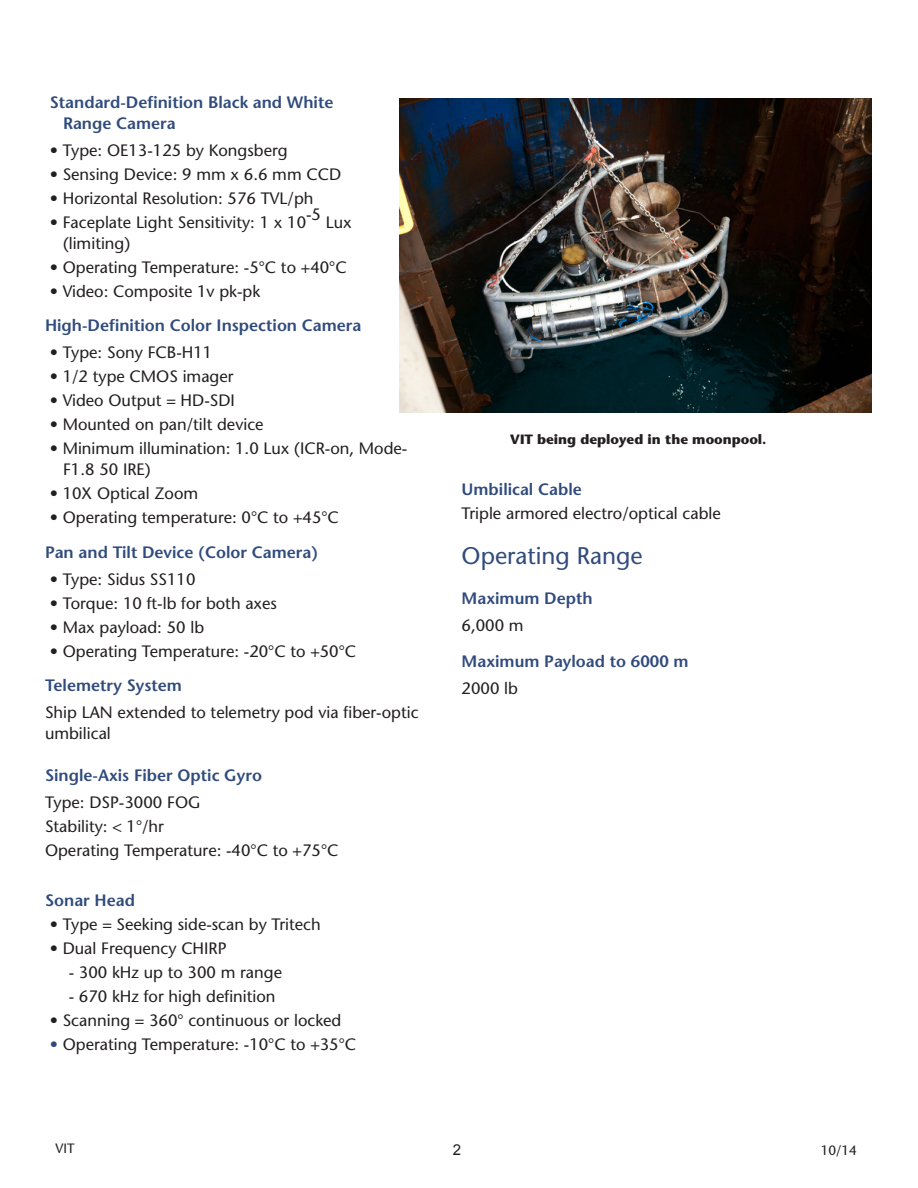
<style>
.page{position:relative;width:918px;height:1188px;background:#fff}
.page>*{position:absolute;margin:0;border:0;box-sizing:border-box;transform-origin:0 0}
.Subhead{font:24px "Stone Sans";color:#304b7c}
.Body_Hanging_Indent{font:16.5px/21px "Stone Sans";color:#231f20}
.Body_Text{font:16.5px/21px "Stone Sans";color:#231f20}
.Body_Text-2{font:600 16.5px "Stone Sans";color:#304b7c}
.Body_Hanging_Indent-2{font:600 16.5px/21px "Stone Sans";color:#304b7c}
.Body_Blue{font:600 16.5px "Stone Sans";color:#304b7c}
.t1{font:15px "Arial";color:#231f20}
.t2{font:700 13.5px "Stone Sans";color:#231f20}
.t3{font:13.5px "Stone Sans";color:#231f20}
.s1{font-weight:600;color:#304b7c}
</style>
<div class="page">
<img style="left:399px;top:98px;width:472px;height:315px">
<p class="Body_Hanging_Indent-2" style="left:63px;top:91px;width:272px;text-indent:-13px">Standard-Definition Black and White<br>Range Camera</p>
<p class="Body_Hanging_Indent" style="left:50px;top:140px;width:239px">• Type: OE13-125 by Kongsberg</p>
<p class="Body_Hanging_Indent" style="left:50px;top:164px;width:293px">• Sensing Device: 9 mm x 6.6 mm CCD</p>
<p class="Body_Hanging_Indent" style="left:50px;top:188px;width:265px">• Horizontal Resolution: 576 TVL/ph</p>
<p class="Body_Hanging_Indent" style="left:50px;top:212px;width:258px">• Faceplate Light Sensitivity: 1 x 10</p>
<p class="Body_Hanging_Indent" style="left:306px;top:204px;width:16px">-5</p>
<p class="Body_Hanging_Indent" style="left:326px;top:212px;width:27px">Lux</p>
<p class="Body_Hanging_Indent" style="left:63px;top:233px;width:69px">(limiting)</p>
<p class="Body_Hanging_Indent" style="left:50px;top:257px;width:298px">• Operating Temperature: -5°C to +40°C</p>
<p class="Body_Hanging_Indent" style="left:50px;top:281px;width:212px">• Video: Composite 1v pk-pk</p>
<p class="Body_Hanging_Indent-2" style="left:45px;top:315px;width:318px">High-Definition Color Inspection Camera</p>
<p class="Body_Hanging_Indent" style="left:50px;top:342px;width:164px">• Type: Sony FCB-H11</p>
<p class="Body_Hanging_Indent" style="left:50px;top:366px;width:185px">• 1/2 type CMOS imager</p>
<p class="Body_Hanging_Indent" style="left:50px;top:390px;width:187px">• Video Output = HD-SDI</p>
<p class="Body_Hanging_Indent" style="left:50px;top:414px;width:215px">• Mounted on pan/tilt device</p>
<p class="Body_Hanging_Indent" style="left:63px;top:438px;width:346px;text-indent:-13px">• Minimum illumination: 1.0 Lux (ICR-on, Mode-<br>F1.8 50 IRE)</p>
<p class="Body_Hanging_Indent" style="left:50px;top:483px;width:150px">• 10X Optical Zoom</p>
<p class="Body_Hanging_Indent" style="left:50px;top:507px;width:291px">• Operating temperature: 0°C to +45°C</p>
<p class="Body_Text-2" style="left:45px;top:542px;width:275px">Pan and Tilt Device (Color Camera)</p>
<p class="Body_Text" style="left:50px;top:569px;width:147px">• Type: Sidus SS110</p>
<p class="Body_Text" style="left:50px;top:593px;width:229px">• Torque: 10 ft-lb for both axes</p>
<p class="Body_Text" style="left:50px;top:617px;width:156px">• Max payload: 50 lb</p>
<p class="Body_Text" style="left:50px;top:641px;width:308px">• Operating Temperature: -20°C to +50°C</p>
<p class="Body_Blue" style="left:45px;top:676px;width:139px">Telemetry System</p>
<p class="Body_Text" style="left:45px;top:702px;width:375px">Ship LAN extended to telemetry pod via fiber-optic umbilical</p>
<p class="Body_Text-2" style="left:45px;top:766px;width:219px">Single-Axis Fiber Optic Gyro</p>
<p class="Body_Text" style="left:45px;top:792px;width:157px">Type: DSP-3000 FOG</p>
<p class="Body_Text" style="left:45px;top:816px;width:121px">Stability: &lt; 1°/hr</p>
<p class="Body_Text" style="left:45px;top:840px;width:295px">Operating Temperature: -40°C to +75°C</p>
<p class="Body_Text-2" style="left:45px;top:890px;width:92px">Sonar Head</p>
<p class="Body_Hanging_Indent" style="left:50px;top:914px;width:273px">• Type = Seeking side-scan by Tritech</p>
<p class="Body_Hanging_Indent" style="left:50px;top:938px;width:178px">• Dual Frequency CHIRP</p>
<p class="Body_Hanging_Indent" style="left:69px;top:962px;width:215px">- 300 kHz up to 300 m range</p>
<p class="Body_Hanging_Indent" style="left:69px;top:986px;width:208px">- 670 kHz for high definition</p>
<p class="Body_Hanging_Indent" style="left:50px;top:1010px;width:293px">• Scanning = 360° continuous or locked</p>
<p class="Body_Hanging_Indent" style="left:50px;top:1034px;width:308px"><span class="s1">•</span> Operating Temperature: -10°C to +35°C</p>
<p class="t2" style="left:510px;top:431px;width:258px">VIT being deployed in the moonpool.</p>
<p class="Body_Text-2" style="left:462px;top:479px;width:122px">Umbilical Cable</p>
<p class="Body_Text" style="left:462px;top:503px;width:261px">Triple armored electro/optical cable</p>
<p class="Subhead" style="left:462px;top:541px;width:182px">Operating Range</p>
<p class="Body_Text-2" style="left:462px;top:589px;width:132px">Maximum Depth</p>
<p class="Body_Text" style="left:462px;top:615px;width:64px">6,000 m</p>
<p class="Body_Text-2" style="left:462px;top:652px;width:229px">Maximum Payload to 6000 m</p>
<p class="Body_Text" style="left:462px;top:678px;width:58px">2000 lb</p>
<p class="t3" style="left:56px;top:1141px;width:21px">VIT</p>
<p class="t1" style="left:453px;top:1140px;width:10px">2</p>
<p class="t3" style="left:821px;top:1142px;width:38px">10/14</p>
</div>
